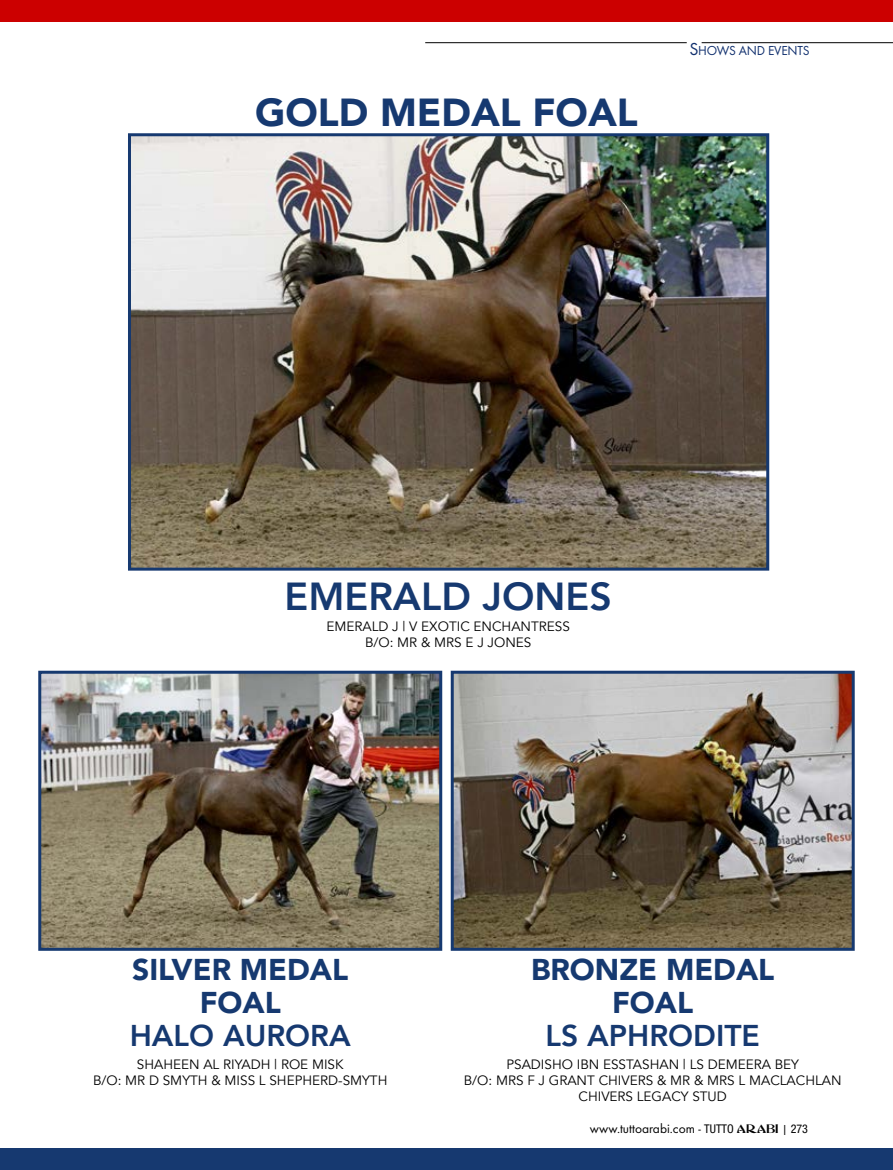
<style>
.page{position:relative;width:893px;height:1170px;background:#fff}
.page>*{position:absolute;margin:0;border:0;box-sizing:border-box;transform-origin:0 0}
.t1{font:900 39px "Avenir";color:#163970}
.t2{font:800 39px "Avenir";color:#163970}
.t3{font:900 30px/33px "Avenir";color:#163970}
.t4{font:800 30px "Avenir";color:#163970}
.t5{font:13.5px/16.2px "Avenir";color:#000;text-align:center}
.t6{font:13.5px "Futura T";color:#000}
.t7{font:13.5px "Futura T";letter-spacing:-.015em;color:#11306e}
.s1{font-size:18px}
.s2{font-family:"Helvetica Neue";font-stretch:condensed;font-size:12px}
.s3{font-family:"Abbess";font-size:12px}
.s4{font-size:12px}
</style>
<div class="page">
<hr style="left:702px;top:42px;width:191px;height:1px;background:#000">
<hr style="left:425px;top:42px;width:262px;height:1px;background:#000">
<img style="left:132px;top:137px;width:633px;height:429px">
<div style="left:128px;top:133px;width:641px;height:437px;border:3px solid #163970"></div>
<img style="left:455px;top:674px;width:396px;height:272px">
<div style="left:451px;top:670px;width:404px;height:280px;border:3px solid #163970"></div>
<img style="left:42px;top:674px;width:396px;height:272px">
<div style="left:38px;top:670px;width:404px;height:280px;border:3px solid #163970"></div>
<div style="left:0;top:0;width:893px;height:21px;background:#c00"></div>
<div style="left:0;top:1148px;width:893px;height:21px;background:#163970"></div>
<h1 class="t1" style="left:255px;top:79px;width:359px">GOLD MEDAL FOAL</h1>
<p class="t7" style="left:689px;top:43px;width:122px"><span class="s1">S</span>HOWS AND EVENTS</p>
<h1 class="t2" style="left:285px;top:565px;width:329px">EMERALD JONES</h1>
<p class="t5" style="left:326px;top:618px;width:245px">EMERALD J | V EXOTIC ENCHANTRESS<br>B/O: MR &amp; MRS E J JONES</p>
<h2 class="t3" style="left:200px;top:952px;width:150px;text-indent:-68px">SILVER MEDAL<br>FOAL</h2>
<h2 class="t4" style="left:130px;top:1012px;width:223px">HALO AURORA</h2>
<p class="t5" style="left:93px;top:1056px;width:296px">SHAHEEN AL RIYADH | ROE MISK<br>B/O: MR D SMYTH &amp; MISS L SHEPHERD-SMYTH</p>
<h2 class="t3" style="left:612px;top:952px;width:164px;text-indent:-81px">BRONZE MEDAL<br>FOAL</h2>
<h2 class="t4" style="left:545px;top:1012px;width:216px">LS APHRODITE</h2>
<p class="t5" style="left:464px;top:1056px;width:379px">PSADISHO IBN ESSTASHAN | LS DEMEERA BEY<br>B/O: MRS F J GRANT CHIVERS &amp; MR &amp; MRS L MACLACHLAN<br>CHIVERS LEGACY STUD</p>
<p class="t6" style="left:590px;top:1120px;width:219px">www.tuttoarabi.com - <span class="s2">TUTTO</span> <span class="s3">ARABI</span> <span class="s4">|</span> <span class="s2">273</span></p>
</div>
